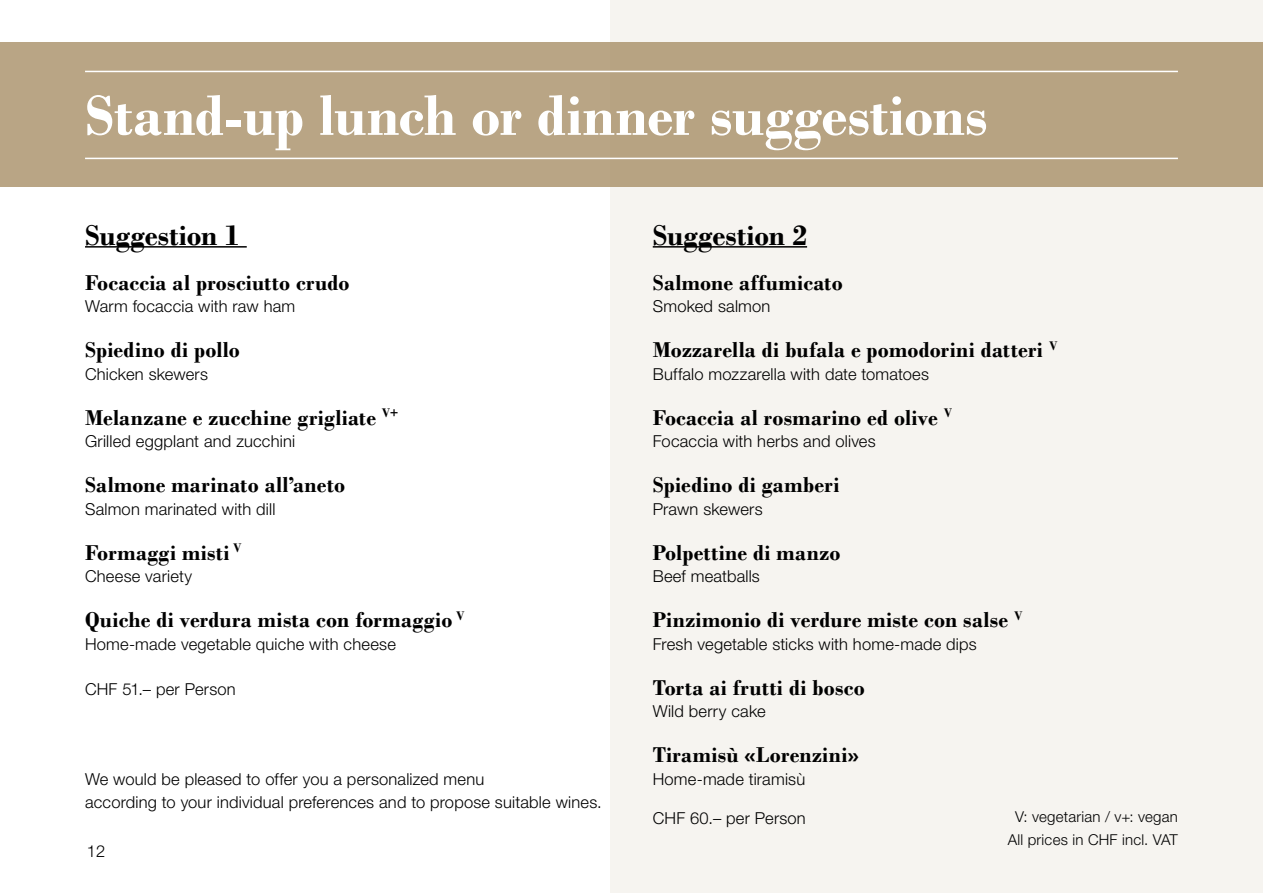
<style>
.page{position:relative;width:1263px;height:893px;background:#fff}
.page>*{position:absolute;margin:0;border:0;box-sizing:border-box;transform-origin:0 0}
.t1{font:700 60px "Bodoni";letter-spacing:-.01em;color:#fff}
.t2{font:700 30px "Bodoni";letter-spacing:-.005em;color:#000}
.t3{font:700 22.5px "Bodoni";letter-spacing:.015em;color:#000}
.t4{font:300 16.5px "Helvetica Neue";letter-spacing:.01em;color:#000}
.t5{font:300 15px/22.5px "Helvetica Neue";letter-spacing:.015em;color:#000;text-align:center}
</style>
<div class="page">
<div style="left:610px;top:0;width:653px;height:893px;background:#f6f4f0"></div>
<div style="left:0;top:43px;width:1263px;height:144px;background:#b7a382"></div>
<hr style="left:85px;top:158px;width:1093px;height:1px;background:#fff">
<hr style="left:85px;top:71px;width:1093px;height:1px;background:#fff">
<hr style="left:85px;top:246px;width:162px;height:2px;background:#000">
<hr style="left:653px;top:246px;width:154px;height:2px;background:#000">
<h1 class="t1" style="left:85px;top:80px;width:904px">Stand-up lunch or dinner suggestions</h1>
<h2 class="t2" style="left:85px;top:217px;width:156px">Suggestion 1</h2>
<h3 class="t3" style="left:85px;top:269px;width:266px">Focaccia al prosciutto crudo</h3>
<p class="t4" style="left:85px;top:293px;width:212px">Warm focaccia with raw ham</p>
<h3 class="t3" style="left:85px;top:336px;width:156px">Spiedino di pollo</h3>
<p class="t4" style="left:85px;top:360px;width:124px">Chicken skewers</p>
<h3 class="t3" style="left:85px;top:404px;width:315px">Melanzane e zucchine grigliate <sup>V+</sup></h3>
<p class="t4" style="left:85px;top:428px;width:212px">Grilled eggplant and zucchini</p>
<h3 class="t3" style="left:85px;top:471px;width:262px">Salmone marinato all’aneto</h3>
<p class="t4" style="left:85px;top:495px;width:192px">Salmon marinated with dill</p>
<h3 class="t3" style="left:85px;top:539px;width:158px">Formaggi misti <sup>V</sup></h3>
<p class="t4" style="left:85px;top:563px;width:109px">Cheese variety</p>
<h3 class="t3" style="left:85px;top:606px;width:381px">Quiche di verdura mista con formaggio <sup>V</sup></h3>
<p class="t4" style="left:85px;top:630px;width:312px">Home-made vegetable quiche with cheese</p>
<p class="t4" style="left:85px;top:675px;width:152px">CHF 51.– per Person</p>
<h2 class="t2" style="left:653px;top:217px;width:156px">Suggestion 2</h2>
<h3 class="t3" style="left:653px;top:269px;width:191px">Salmone affumicato</h3>
<p class="t4" style="left:653px;top:293px;width:119px">Smoked salmon</p>
<h3 class="t3" style="left:653px;top:336px;width:406px">Mozzarella di bufala e pomodorini datteri <sup>V</sup></h3>
<p class="t4" style="left:653px;top:360px;width:278px">Buffalo mozzarella with date tomatoes</p>
<h3 class="t3" style="left:653px;top:404px;width:301px">Focaccia al rosmarino ed olive <sup>V</sup></h3>
<p class="t4" style="left:653px;top:428px;width:224px">Focaccia with herbs and olives</p>
<h3 class="t3" style="left:653px;top:471px;width:188px">Spiedino di gamberi</h3>
<p class="t4" style="left:653px;top:495px;width:111px">Prawn skewers</p>
<h3 class="t3" style="left:653px;top:539px;width:189px">Polpettine di manzo</h3>
<p class="t4" style="left:653px;top:563px;width:109px">Beef meatballs</p>
<h3 class="t3" style="left:653px;top:606px;width:371px">Pinzimonio di verdure miste con salse <sup>V</sup></h3>
<p class="t4" style="left:653px;top:630px;width:325px">Fresh vegetable sticks with home-made dips</p>
<h3 class="t3" style="left:653px;top:674px;width:214px">Torta ai frutti di bosco</h3>
<p class="t4" style="left:653px;top:698px;width:114px">Wild berry cake</p>
<h3 class="t3" style="left:653px;top:741px;width:208px">Tiramisù «Lorenzini»</h3>
<p class="t4" style="left:85px;top:766px;width:401px">We would be pleased to offer you a personalized menu</p>
<p class="t4" style="left:653px;top:765px;width:154px">Home-made tiramisù</p>
<p class="t4" style="left:85px;top:789px;width:518px">according to your individual preferences and to propose suitable wines.</p>
<p class="t4" style="left:653px;top:805px;width:155px">CHF 60.– per Person</p>
<p class="t4" style="left:87px;top:837px;width:20px">12</p>
<p class="t5" style="left:1008px;top:805px;width:172px">V: vegetarian / v+: vegan<br>All prices in CHF incl. VAT</p>
</div>
